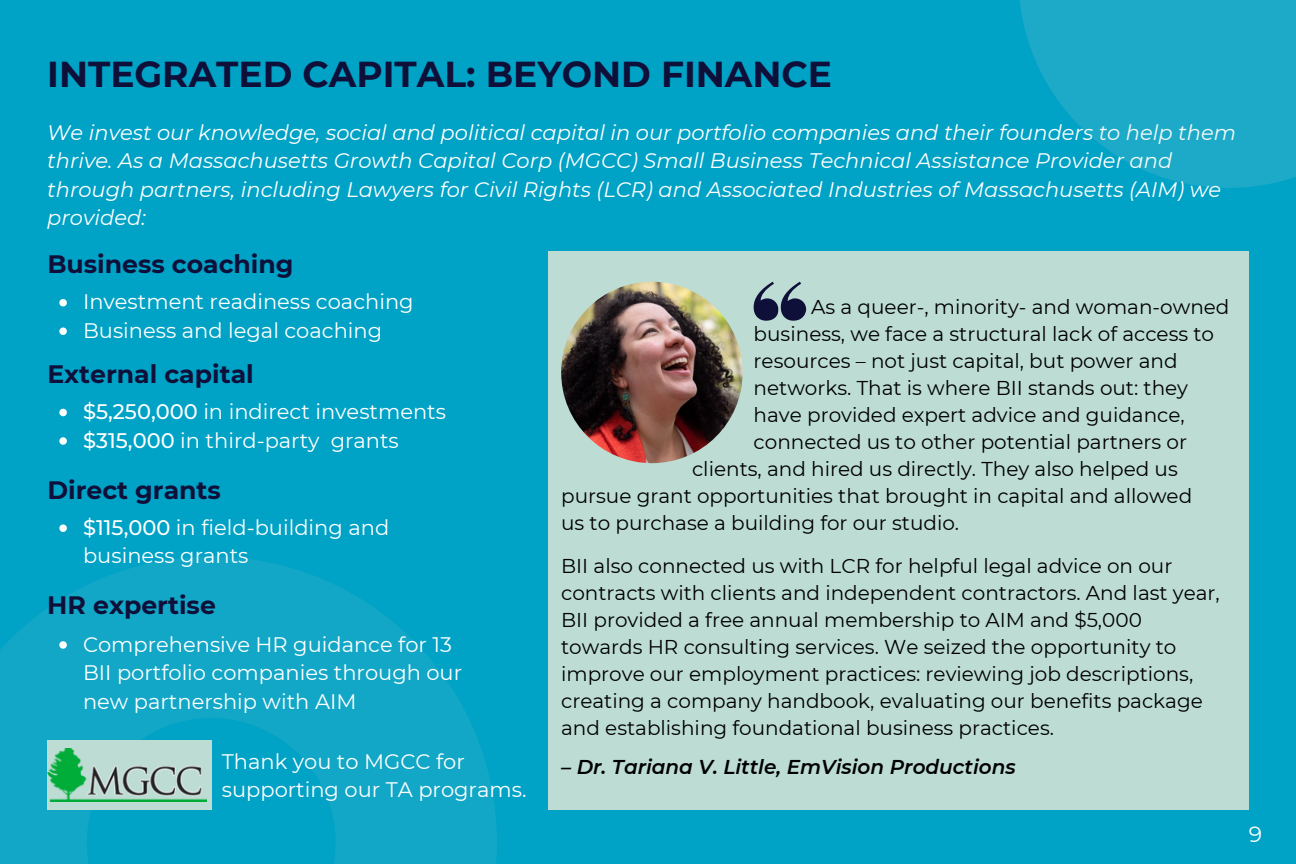
<style>
.page{position:relative;width:1296px;height:864px;background:#00a2c6}
.page>*{position:absolute;margin:0;border:0;box-sizing:border-box;transform-origin:0 0}
.t1{font:700 36px "Montserrat";color:#0f103a}
.t2{font:700 25.2px "Montserrat";color:#0f103a}
.t3{font:22px "Montserrat";color:#fff}
.t4{font:italic 21px/28.4px "Montserrat";color:#fff}
.t5{font:21px/28.4px "Montserrat";color:#fff}
.t6{font:20px/27px "Montserrat";color:#000}
.t7{font:italic 600 20px "Montserrat";color:#000}
.s1{font-weight:500}
</style>
<div class="page">
<svg style="left:0;top:557px;width:497px;height:307px;fill:#12a7c7"></svg>
<div style="left:548px;top:251px;width:700px;height:559px;background:#bcdcd4"></div>
<svg style="left:754px;top:282px;width:52px;height:39px"></svg>
<img style="left:561px;top:282px;width:182px;height:181px;border-radius:50%">
<svg style="left:1020px;top:0;width:276px;height:188px;fill:#1caac8"></svg>
<div style="left:47px;top:741px;width:164px;height:69px;background:#bcdcd4"></div>
<img style="left:47px;top:749px;width:159px;height:52px">
<svg style="left:59px;top:299px;width:8px;height:7px"></svg>
<svg style="left:59px;top:327px;width:8px;height:8px"></svg>
<svg style="left:59px;top:524px;width:8px;height:8px"></svg>
<svg style="left:59px;top:641px;width:8px;height:8px"></svg>
<svg style="left:59px;top:409px;width:8px;height:7px"></svg>
<svg style="left:59px;top:437px;width:8px;height:8px"></svg>
<p class="t1" style="left:47px;top:52px;width:786px">INTEGRATED CAPITAL: BEYOND FINANCE</p>
<p class="t4" style="left:47px;top:118px;width:1190px">We invest our knowledge, social and political capital in our portfolio companies and their founders to help them thrive. As a Massachusetts Growth Capital Corp (MGCC) Small Business Technical Assistance Provider and through partners, including Lawyers for Civil Rights (LCR) and Associated Industries of Massachusetts (AIM) we provided:</p>
<p class="t2" style="left:47px;top:248px;width:248px">Business coaching</p>
<p class="t5" style="left:83px;top:288px;width:332px">Investment readiness coaching</p>
<p class="t5" style="left:83px;top:316px;width:301px">Business and legal coaching</p>
<p class="t2" style="left:47px;top:359px;width:208px">External capital</p>
<p class="t5" style="left:83px;top:398px;width:365px"><span class="s1">$5,250,000</span> in indirect investments</p>
<p class="t5" style="left:83px;top:426px;width:317px"><span class="s1">$315,000</span> in third-party grants</p>
<p class="t2" style="left:47px;top:474px;width:175px">Direct grants</p>
<p class="t5" style="left:83px;top:513px;width:308px"><span class="s1">$115,000</span> in field-building and business grants</p>
<p class="t2" style="left:47px;top:590px;width:170px">HR expertise</p>
<p class="t5" style="left:83px;top:630px;width:381px">Comprehensive HR guidance for 13<br>BII portfolio companies through our new partnership with AIM</p>
<p class="t5" style="left:222px;top:747px;width:306px">Thank you to MGCC for supporting our TA programs.</p>
<p class="t6" style="left:754px;top:294px;width:477px;text-indent:58px">As a queer-, minority- and woman-owned business, we face a structural lack of access to resources – not just capital, but power and networks. That is where BII stands out: they have provided expert advice and guidance, connected us to other potential partners or</p>
<p class="t6" style="left:561px;top:455px;width:633px;text-indent:131px">clients, and hired us directly. They also helped us pursue grant opportunities that brought in capital and allowed us to purchase a building for our studio.</p>
<p class="t6" style="left:561px;top:552px;width:660px">BII also connected us with LCR for helpful legal advice on our contracts with clients and independent contractors. And last year, BII provided a free annual membership to AIM and $5,000 towards HR consulting services. We seized the opportunity to improve our employment practices: reviewing job descriptions, creating a company handbook, evaluating our benefits package and establishing foundational business practices.</p>
<p class="t7" style="left:561px;top:754px;width:456px">– Dr. Tariana V. Little, EmVision Productions</p>
<p class="t3" style="left:1249px;top:820px;width:15px">9</p>
</div>
